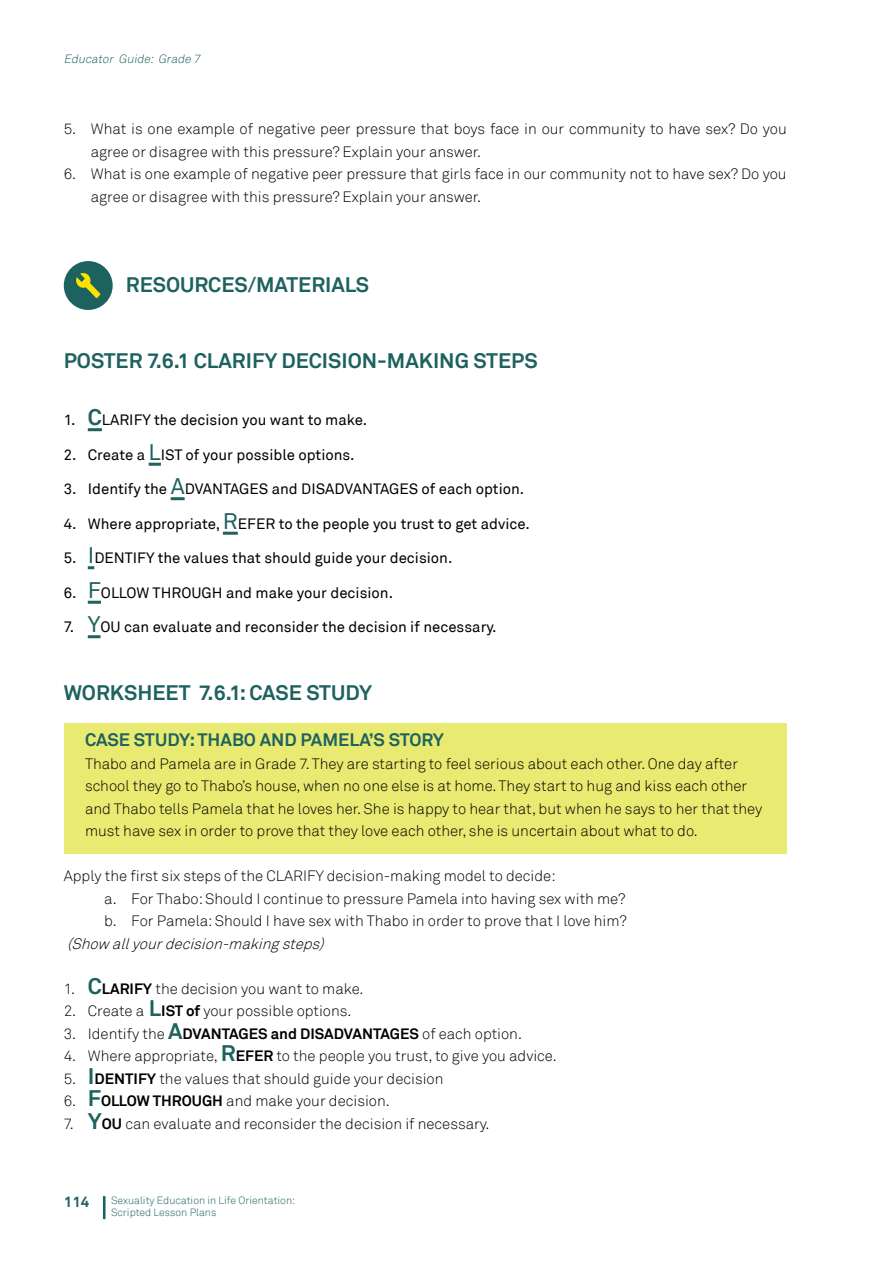
<style>
.page{position:relative;width:893px;height:1263px;background:#fff}
.page>*{position:absolute;margin:0;border:0;box-sizing:border-box;transform-origin:0 0}
.t1{font:700 21px "Akkurat";color:#1d625f}
.t2{font:700 18px "Akkurat";color:#1d625f}
.t3{font:300 15px/22.5px "Akkurat";color:#000}
.t4{font:15px "Akkurat";color:#000}
.t5{font:italic 300 15px "Akkurat";color:#000}
.t6{font:700 15px "Akkurat";color:#1d625f}
.t7{font:italic 300 12px "Akkurat";color:#1d625f}
.t8{font:300 10.5px/12.6px "Akkurat";color:#1d625f}
.s1{font-weight:700;font-size:22.5px;color:#1d625f}
.s2{font-size:22.5px;color:#1d625f}
.s3{font-weight:700}
</style>
<div class="page">
<svg style="left:102px;top:1196px;width:4px;height:24px"></svg>
<div style="left:64px;top:723px;width:723px;height:130px;background:#e9ea71"></div>
<hr style="left:88px;top:428px;width:14px;height:3px;background:#1d625f">
<svg style="left:149px;top:463px;width:12px;height:3px"></svg>
<hr style="left:171px;top:497px;width:14px;height:3px;background:#1d625f">
<hr style="left:223px;top:532px;width:15px;height:3px;background:#1d625f">
<svg style="left:88px;top:566px;width:6px;height:3px"></svg>
<svg style="left:88px;top:601px;width:13px;height:3px"></svg>
<svg style="left:88px;top:635px;width:13px;height:3px"></svg>
<div style="left:64px;top:261px;width:49px;height:49px;background:#1d625f;border-radius:50%"></div>
<svg style="left:76px;top:273px;width:24px;height:25px"></svg>
<p class="t7" style="left:64px;top:51px;width:141px">Educator Guide: Grade 7</p>
<p class="t3" style="left:91px;top:118px;width:697px;text-indent:-27px">5. What is one example of negative peer pressure that boys face in our community to have sex? Do you agree or disagree with this pressure? Explain your answer.</p>
<p class="t3" style="left:91px;top:163px;width:697px;text-indent:-27px">6. What is one example of negative peer pressure that girls face in our community not to have sex? Do you agree or disagree with this pressure? Explain your answer.</p>
<h1 class="t1" style="left:126px;top:271px;width:29px">RESOURCES</h1>
<h1 class="t1" style="left:248px;top:271px;width:40px">/MATERIALS</h1>
<h1 class="t1" style="left:64px;top:348px;width:475px">POSTER 7.6.1 CLARIFY DECISION-MAKING STEPS</h1>
<p class="t4" style="left:64px;top:411px;width:305px">1. <span class="s1">C</span>LARIFY the decision you want to make.</p>
<p class="t4" style="left:64px;top:446px;width:292px">2. Create a <span class="s2">L</span>IST of your possible options.</p>
<p class="t4" style="left:64px;top:480px;width:186px">3. Identify the <span class="s2">A</span>DVANTAGES</p>
<p class="t4" style="left:272px;top:480px;width:128px">and DISADVANTAGES</p>
<p class="t4" style="left:422px;top:480px;width:104px">of each option.</p>
<p class="t4" style="left:64px;top:515px;width:467px">4. Where appropriate, <span class="s2">R</span> EFER to the people you trust to get advice.</p>
<p class="t4" style="left:64px;top:549px;width:41px">5. <span class="s2">I</span>DENT</p>
<p class="t4" style="left:133px;top:549px;width:321px">IFY the values that should guide your decision.</p>
<p class="t4" style="left:64px;top:584px;width:48px">6. <span class="s2">F</span>OLLOW</p>
<p class="t4" style="left:153px;top:584px;width:242px">THROUGH and make your decision.</p>
<p class="t4" style="left:64px;top:618px;width:434px">7. <span class="s2">Y</span>OU can evaluate and reconsider the decision if necessary.</p>
<h1 class="t1" style="left:64px;top:679px;width:310px">WORKSHEET 7.6.1: CASE STUDY</h1>
<p class="t2" style="left:85px;top:728px;width:361px">CASE STUDY: THABO AND PAMELA’S STORY</p>
<p class="t3" style="left:85px;top:752px;width:679px">Thabo and Pamela are in Grade 7. They are starting to feel serious about each other. One day after school they go to Thabo’s house, when no one else is at home. They start to hug and kiss each other and Thabo tells Pamela that he loves her. She is happy to hear that, but when he says to her that they must have sex in order to prove that they love each other, she is uncertain about what to do.</p>
<p class="t3" style="left:104px;top:865px;width:524px;text-indent:-40px">Apply the first six steps of the CLARIFY decision-making model to decide:<br>a. For Thabo: Should I continue to pressure Pamela into having sex with me? b. For Pamela: Should I have sex with Thabo in order to prove that I love him?</p>
<p class="t5" style="left:67px;top:935px;width:263px">(Show allyourdecision-makingsteps)</p>
<p class="t3" style="left:64px;top:977px;width:301px">1. <span class="s1">C</span><span class="s3">LARIFY</span> the decision you want to make.</p>
<p class="t3" style="left:64px;top:1000px;width:289px">2. Create a <span class="s1">L</span><span class="s3">IST OF</span> your possible options.</p>
<p class="t3" style="left:64px;top:1022px;width:460px">3. Identify the <span class="s1">A</span><span class="s3">DVANTAGES AND DISADVANTAGES</span> of each option.</p>
<p class="t3" style="left:64px;top:1045px;width:494px">4. Where appropriate, <span class="s1">R</span><span class="s3">EFER</span> to the people you trust, to give you advice.</p>
<p class="t3" style="left:64px;top:1067px;width:381px">5. <span class="s1">I</span><span class="s3">DENTIFY</span> the values that should guide your decision</p>
<p class="t3" style="left:64px;top:1090px;width:328px">6. <span class="s1">F</span><span class="s3">OLLOW THROUGH</span> and make your decision.</p>
<p class="t3" style="left:64px;top:1112px;width:427px">7. <span class="s1">Y</span><span class="s3">OU</span> can evaluate and reconsider the decision if necessary.</p>
<p class="t6" style="left:64px;top:1192px;width:27px">114</p>
<p class="t8" style="left:111px;top:1194px;width:186px">Sexuality Education in Life Orientation:<br>Scripted Lesson Plans</p>
</div>
